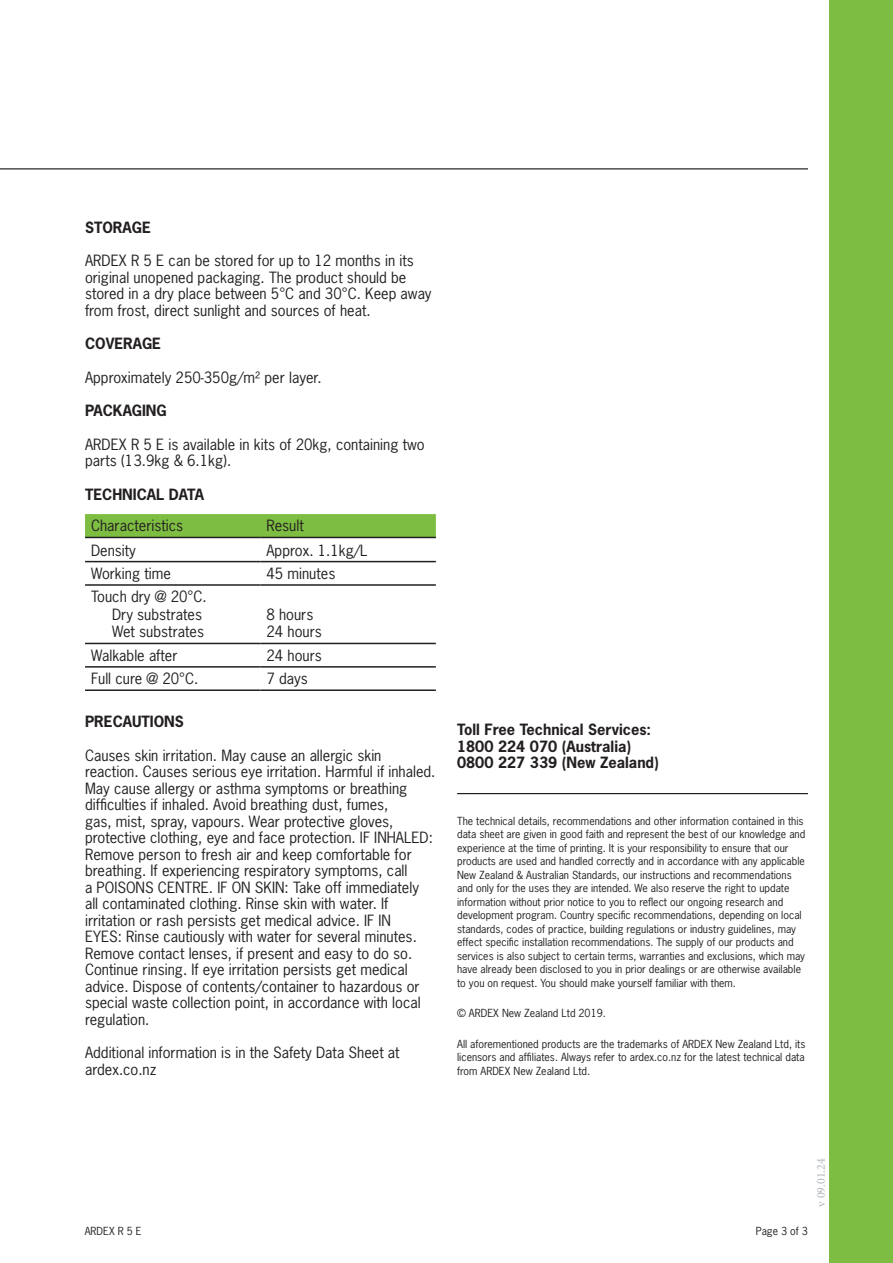
<style>
.page{position:relative;width:893px;height:1263px;background:#fff}
.page>*{position:absolute;margin:0;border:0;box-sizing:border-box;transform-origin:0 0}
.Copy{font:14.7px/16.5px "News Gothic Std";color:#231f20}
.Subhead_2{font:700 14.7px/16.5px "News Gothic Std";color:#231f20}
.t1{font:12px "Minion Pro";color:#b2b7bb}
.Paragraph_Style_1{font:10.5px/13.5px "News Gothic Std";color:#231f20}
</style>
<div class="page">
<hr style="left:0;top:168px;width:808px;height:1px;background:#231f20">
<div style="left:829px;top:0;width:64px;height:1263px;background:#7dbd41"></div>
<svg style="left:85px;top:514px;width:351px;height:23px;background:#7cbb41"></svg>
<hr style="left:85px;top:537px;width:175px;height:1px;background:#231f20">
<hr style="left:260px;top:537px;width:176px;height:1px;background:#231f20">
<hr style="left:85px;top:561px;width:175px;height:1px;background:#231f20">
<hr style="left:260px;top:561px;width:176px;height:1px;background:#231f20">
<hr style="left:85px;top:584px;width:175px;height:2px;background:#231f20">
<hr style="left:260px;top:584px;width:176px;height:2px;background:#231f20">
<hr style="left:85px;top:643px;width:175px;height:1px;background:#231f20">
<hr style="left:260px;top:643px;width:176px;height:1px;background:#231f20">
<hr style="left:85px;top:666px;width:175px;height:2px;background:#231f20">
<hr style="left:260px;top:666px;width:176px;height:2px;background:#231f20">
<hr style="left:85px;top:689px;width:175px;height:2px;background:#231f20">
<hr style="left:260px;top:689px;width:176px;height:2px;background:#231f20">
<hr style="left:457px;top:793px;width:351px;height:1px;background:#231f20">
<p class="Subhead_2" style="left:85px;top:218px;width:67px">STORAGE</p>
<p class="Copy" style="left:85px;top:252px;width:348px">ARDEX R 5 E can be stored for up to 12 months in its original unopened packaging. The product should be stored in a dry place between 5°C and 30°C. Keep away from frost, direct sunlight and sources of heat.</p>
<p class="Subhead_2" style="left:85px;top:335px;width:78px">COVERAGE</p>
<p class="Copy" style="left:85px;top:369px;width:238px">Approximately 250-350g/m² per layer.</p>
<p class="Subhead_2" style="left:85px;top:402px;width:83px">PACKAGING</p>
<p class="Copy" style="left:85px;top:436px;width:341px">ARDEX R 5 E is available in kits of 20kg, containing two parts (13.9kg &amp; 6.1kg).</p>
<p class="Subhead_2" style="left:85px;top:485px;width:120px">TECHNICAL DATA</p>
<p class="Copy" style="left:91px;top:518px;width:94px">Characteristics</p>
<p class="Copy" style="left:266px;top:518px;width:39px">Result</p>
<p class="Copy" style="left:91px;top:542px;width:46px">Density</p>
<p class="Copy" style="left:266px;top:542px;width:103px">Approx. 1.1kg/L</p>
<p class="Copy" style="left:91px;top:565px;width:81px">Working time</p>
<p class="Copy" style="left:266px;top:565px;width:70px">45 minutes</p>
<p class="Copy" style="left:91px;top:588px;width:117px">Touch dry @ 20°C.</p>
<p class="Copy" style="left:112px;top:606px;width:91px">Dry substrates</p>
<p class="Copy" style="left:112px;top:623px;width:93px">Wet substrates</p>
<p class="Copy" style="left:266px;top:606px;width:48px">8 hours</p>
<p class="Copy" style="left:266px;top:623px;width:57px">24 hours</p>
<p class="Copy" style="left:91px;top:647px;width:88px">Walkable after</p>
<p class="Copy" style="left:266px;top:647px;width:57px">24 hours</p>
<p class="Copy" style="left:91px;top:670px;width:109px">Full cure @ 20°C.</p>
<p class="Copy" style="left:266px;top:670px;width:43px">7 days</p>
<p class="Subhead_2" style="left:85px;top:713px;width:100px">PRECAUTIONS</p>
<p class="Copy" style="left:85px;top:747px;width:352px">Causes skin irritation. May cause an allergic skin reaction. Causes serious eye irritation. Harmful if inhaled.<br>May cause allergy or asthma symptoms or breathing difficulties if inhaled. Avoid breathing dust, fumes,<br>gas, mist, spray, vapours. Wear protective gloves, protective clothing, eye and face protection. IF INHALED:<br>Remove person to fresh air and keep comfortable for breathing. If experiencing respiratory symptoms, call<br>a POISONS CENTRE. IF ON SKIN: Take off immediately all contaminated clothing. Rinse skin with water. If irritation or rash persists get medical advice. IF IN<br>EYES: Rinse cautiously with water for several minutes.<br>Remove contact lenses, if present and easy to do so.<br>Continue rinsing. If eye irritation persists get medical advice. Dispose of contents/container to hazardous or special waste collection point, in accordance with local regulation.</p>
<p class="Copy" style="left:85px;top:1044px;width:316px">Additional information is in the Safety Data Sheet at ardex.co.nz</p>
<p class="Subhead_2" style="left:457px;top:721px;width:203px">Toll Free Technical Services:<br>1800 224 070 (Australia)<br>0800 227 339 (New Zealand)</p>
<p class="Paragraph_Style_1" style="left:457px;top:814px;width:350px">The technical details, recommendations and other information contained in this data sheet are given in good faith and represent the best of our knowledge and experience at the time of printing. It is your responsibility to ensure that our products are used and handled correctly and in accordance with any applicable New Zealand &amp; Australian Standards, our instructions and recommendations and only for the uses they are intended. We also reserve the right to update information without prior notice to you to reflect our ongoing research and development program. Country specific recommendations, depending on local standards, codes of practice, building regulations or industry guidelines, may effect specific installation recommendations. The supply of our products and services is also subject to certain terms, warranties and exclusions, which may have already been disclosed to you in prior dealings or are otherwise available to you on request. You should make yourself familiar with them.</p>
<p class="Paragraph_Style_1" style="left:457px;top:1006px;width:150px">© ARDEX New Zealand Ltd 2019.</p>
<p class="Paragraph_Style_1" style="left:457px;top:1037px;width:350px;text-align:justify">All aforementioned products are the trademarks of ARDEX New Zealand Ltd, its licensors and affiliates. Always refer to ardex.co.nz for the latest technical data from ARDEX New Zealand Ltd.</p>
<p class="Paragraph_Style_1" style="left:85px;top:1224px;width:58px">ARDEX R 5 E</p>
<p class="Paragraph_Style_1" style="left:756px;top:1224px;width:54px">Page 3 of 3</p>
<p class="t1" style="left:813px;top:1207px;width:50px;rotate:-90deg">v 09.01.24</p>
</div>
